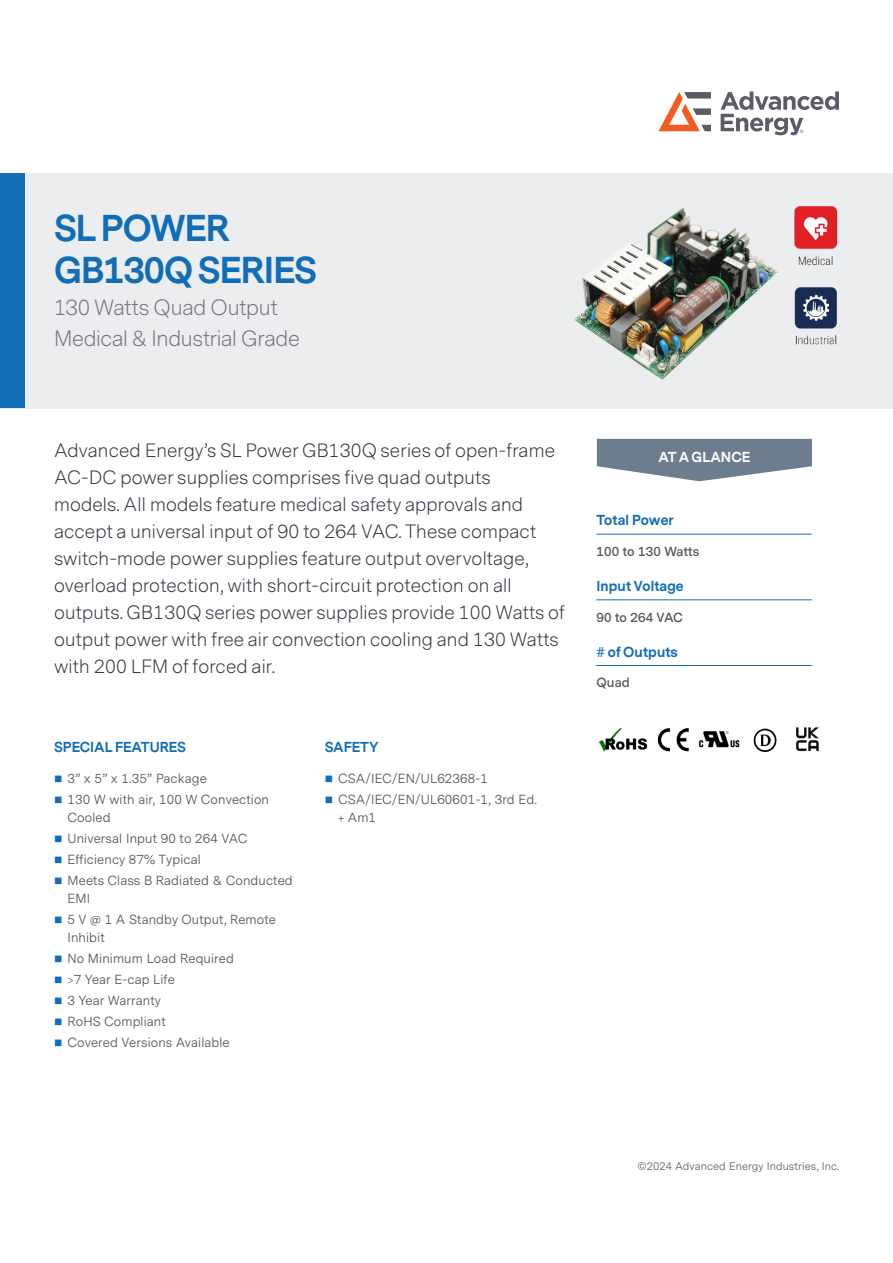
<style>
.page{position:relative;width:893px;height:1263px;background:#fff}
.page>*{position:absolute;margin:0;border:0;box-sizing:border-box;transform-origin:0 0}
.t1{font:700 34.95px "Messina Sans";letter-spacing:-.025em;color:#126db7}
.TitleSub{font:300 20.55px "Messina Sans";letter-spacing:-.015em;color:#75767f}
.Product_Overview_body{font:300 18px/27px "Messina Sans";letter-spacing:.01em;color:#323640}
.At_a_Glance_Subhead{font:700 13.5px "Messina Sans";letter-spacing:.01em;color:#126db7}
.Cover_Heading{font:700 13.5px "Messina Sans";color:#126db7}
.Heading_1{font:700 13.5px "Messina Sans";color:#fff}
.Bulleted{font:13.2px/18px "Messina Sans";letter-spacing:.01em;color:#57585a}
.At_A_Glance_Text_Last{font:600 13.2px "Messina Sans";letter-spacing:.01em;color:#57585a}
.t2{font:11.1px "Messina Sans";letter-spacing:.01em;color:#636366}
.s1{color:#126db7}
</style>
<div class="page">
<div style="left:0;top:173px;width:893px;height:235px;background:#ebedef"></div>
<div style="left:0;top:173px;width:24px;height:235px;background:#126db7"></div>
<svg style="left:597px;top:439px;width:215px;height:42px"></svg>
<hr style="left:596px;top:534px;width:216px;height:1px;background:#126db7">
<hr style="left:596px;top:600px;width:216px;height:1px;background:#126db7">
<hr style="left:596px;top:665px;width:216px;height:1px;background:#126db7">
<svg style="left:658px;top:92px;width:53px;height:39px"></svg>
<svg style="left:721px;top:91px;width:118px;height:44px"></svg>
<img style="left:574px;top:207px;width:203px;height:172px">
<img style="left:598px;top:727px;width:221px;height:24px">
<img style="left:794px;top:206px;width:44px;height:60px">
<img style="left:794px;top:287px;width:43px;height:58px">
<p class="t1" style="left:54px;top:204px;width:177px">SL POWER</p>
<p class="t1" style="left:54px;top:246px;width:264px">GB130Q SERIES</p>
<p class="TitleSub" style="left:54px;top:294px;width:225px">130 Watts Quad Output</p>
<p class="TitleSub" style="left:54px;top:325px;width:247px">Medical &amp; Industrial Grade</p>
<p class="Product_Overview_body" style="left:54px;top:438px;width:502px">Advanced Energy’s SL Power GB130Q series of open-frame</p>
<p class="Heading_1" style="left:658px;top:448px;width:93px">AT A GLANCE</p>
<p class="Product_Overview_body" style="left:54px;top:465px;width:512px">AC-DC power supplies comprises five quad outputs<br>models. All models feature medical safety approvals and accept a universal input of 90 to 264 VAC. These compact switch-mode power supplies feature output overvoltage, overload protection, with short-circuit protection on all outputs. GB130Q series power supplies provide 100 Watts of output power with free air convection cooling and 130 Watts with 200 LFM of forced air.</p>
<p class="At_a_Glance_Subhead" style="left:596px;top:511px;width:79px">Total Power</p>
<p class="At_A_Glance_Text_Last" style="left:596px;top:543px;width:104px">100 to 130 Watts</p>
<p class="At_a_Glance_Subhead" style="left:596px;top:576px;width:89px">Input Voltage</p>
<p class="At_A_Glance_Text_Last" style="left:596px;top:609px;width:88px">90 to 264 VAC</p>
<p class="At_a_Glance_Subhead" style="left:596px;top:642px;width:83px"># of Outputs</p>
<p class="At_A_Glance_Text_Last" style="left:596px;top:675px;width:35px">Quad</p>
<p class="Cover_Heading" style="left:54px;top:738px;width:134px">SPECIAL FEATURES</p>
<p class="Bulleted" style="left:54px;top:770px;width:154px"><span class="s1">■</span> 3” x 5” x 1.35” Package</p>
<p class="Bulleted" style="left:68px;top:791px;width:203px;text-indent:-14px"><span class="s1">■</span> 130 W with air, 100 W Convection<br>Cooled</p>
<p class="Bulleted" style="left:54px;top:830px;width:195px"><span class="s1">■</span> Universal Input 90 to 264 VAC</p>
<p class="Bulleted" style="left:54px;top:851px;width:148px"><span class="s1">■</span> Efficiency 87% Typical</p>
<p class="Bulleted" style="left:68px;top:872px;width:227px;text-indent:-14px"><span class="s1">■</span> Meets Class B Radiated &amp; Conducted<br>EMI</p>
<p class="Bulleted" style="left:68px;top:911px;width:210px;text-indent:-14px"><span class="s1">■</span> 5 V @ 1 A Standby Output, Remote<br>Inhibit</p>
<p class="Bulleted" style="left:54px;top:950px;width:181px"><span class="s1">■</span> No Minimum Load Required</p>
<p class="Bulleted" style="left:54px;top:971px;width:122px"><span class="s1">■</span> &gt;7 Year E-cap Life</p>
<p class="Bulleted" style="left:54px;top:992px;width:108px"><span class="s1">■</span> 3 Year Warranty</p>
<p class="Bulleted" style="left:54px;top:1013px;width:113px"><span class="s1">■</span> RoHS Compliant</p>
<p class="Bulleted" style="left:54px;top:1034px;width:177px"><span class="s1">■</span> Covered Versions Available</p>
<p class="Cover_Heading" style="left:325px;top:738px;width:55px">SAFETY</p>
<p class="Bulleted" style="left:325px;top:770px;width:165px"><span class="s1">■</span> CSA/IEC/EN/UL62368-1</p>
<p class="Bulleted" style="left:338px;top:791px;width:200px;text-indent:-14px"><span class="s1">■</span> CSA/IEC/EN/UL60601-1, 3rd Ed. + Am1</p>
<p class="t2" style="left:637px;top:1160px;width:203px">©2024 Advanced Energy Industries, Inc.</p>
</div>
